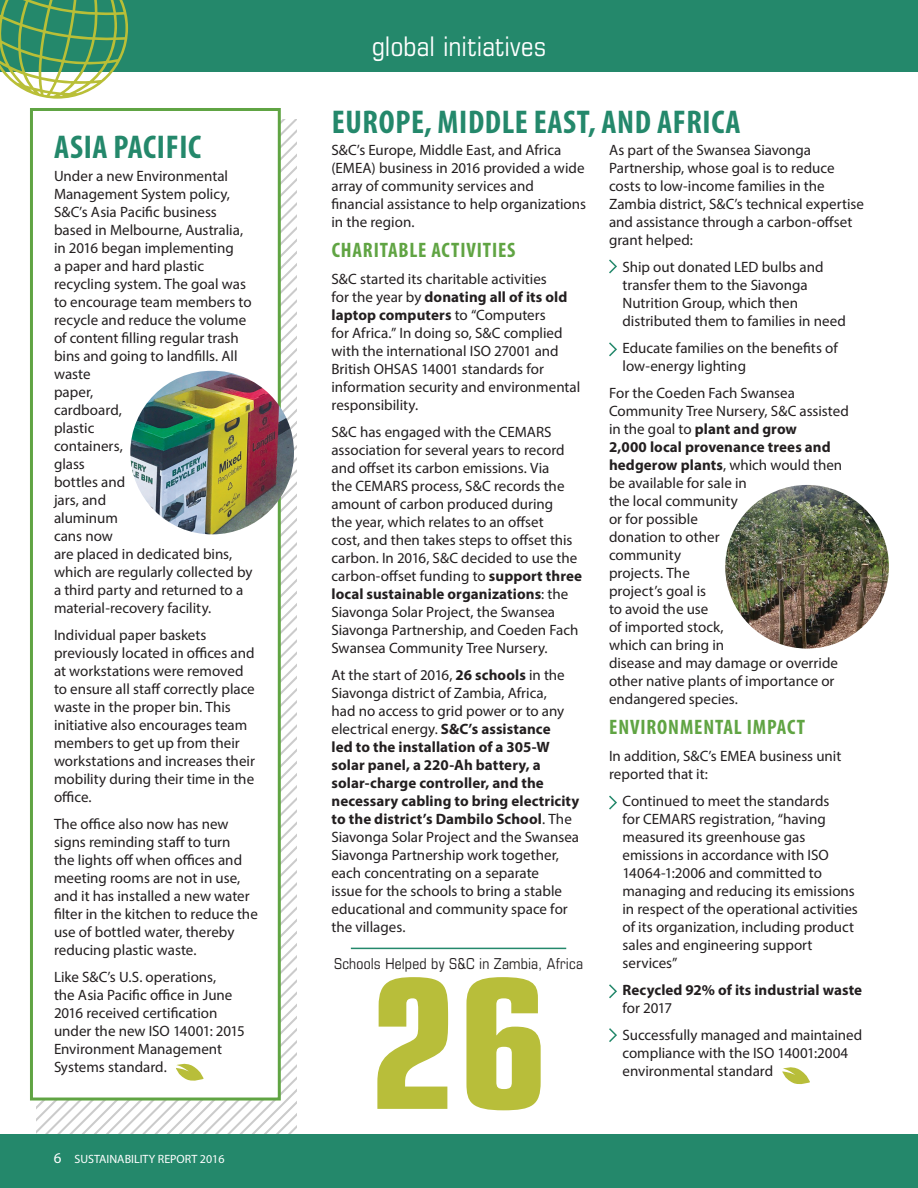
<style>
.page{position:relative;width:918px;height:1188px;background:#fff}
.page>*{position:absolute;margin:0;border:0;box-sizing:border-box;transform-origin:0 0}
.t1{font:700 condensed 180px "Eurostile LT Std";color:#b8be3a}
.t2{font:700 condensed 33px "Myriad Pro";letter-spacing:.02em;color:#24886b}
.t3{font:condensed 27px "Eurostile LT Std";letter-spacing:.01em;color:#fff}
.t4{font:700 condensed 21px "Myriad Pro";letter-spacing:.04em;color:#60a443}
.t5{font:15px/18px "Myriad Pro";color:#231f20}
.t6{font:condensed 15px "Eurostile LT Std";letter-spacing:.015em;color:#231f20}
.t7{font:700 15px "Myriad Pro";letter-spacing:.005em;color:#231f20}
.t8{font:12px "Myriad Pro";color:#fff}
.s1{font-size:15px}
.s2{font-weight:700}
</style>
<div class="page">
<div style="left:128px;top:0;width:790px;height:72px;background:#24886b"></div>
<svg style="left:281px;top:120px;width:16px;height:162px"></svg>
<svg style="left:281px;top:850px;width:16px;height:134px"></svg>
<div style="left:0;top:1134px;width:918px;height:54px;background:#24886b"></div>
<img style="left:725px;top:485px;width:164px;height:164px;border-radius:82px">
<hr style="left:351px;top:948px;width:215px;height:1px;background:#24886b">
<svg style="left:0;top:0;width:128px;height:99px"></svg>
<div style="left:30px;top:108px;width:251px;height:993px;background:#fff;border:3px solid #60a443"></div>
<svg style="left:782px;top:1067px;width:28px;height:18px"></svg>
<svg style="left:37px;top:984px;width:260px;height:160px"></svg>
<svg style="left:609px;top:259px;width:8px;height:15px"></svg>
<svg style="left:609px;top:795px;width:8px;height:15px"></svg>
<svg style="left:609px;top:342px;width:8px;height:15px"></svg>
<svg style="left:609px;top:984px;width:8px;height:15px"></svg>
<svg style="left:609px;top:1028px;width:8px;height:14px"></svg>
<img style="left:130px;top:371px;width:164px;height:163px;border-radius:82px">
<h2 class="t2" style="left:54px;top:127px;width:148px">ASIA PACIFIC</h2>
<p class="t5" style="left:54px;top:166px;width:200px">Under a new Environmental<br>Management System policy,<br>S&amp;C’s Asia Pacific business based in Melbourne, Australia, in 2016 began implementing<br>a paper and hard plastic recycling system. The goal was to encourage team members to recycle and reduce the volume of content filling regular trash bins and going to landfills. All waste<br>paper,<br>cardboard,<br>plastic<br>containers,<br>glass<br>bottles and<br>jars, and<br>aluminum<br>cans now<br>are placed in dedicated bins, which are regularly collected by a third party and returned to a material-recovery facility.</p>
<p class="t5" style="left:54px;top:625px;width:202px">Individual paper baskets previously located in offices and at workstations were removed to ensure all staff correctly place waste in the proper bin. This initiative also encourages team members to get up from their workstations and increases their mobility during their time in the office.</p>
<p class="t5" style="left:54px;top:814px;width:205px">The office also now has new signs reminding staff to turn<br>the lights off when offices and meeting rooms are not in use, and it has installed a new water filter in the kitchen to reduce the use of bottled water, thereby reducing plastic waste.</p>
<p class="t5" style="left:54px;top:967px;width:192px">Like S&amp;C’s U.S. operations,<br>the Asia Pacific office in June<br>2016 received certification under the new ISO 14001: 2015<br>Environment Management<br>Systems standard.</p>
<p class="t8" style="left:54px;top:1152px;width:172px"><span class="s1">6</span> SUSTAINABILITY REPORT 2016</p>
<h3 class="t3" style="left:372px;top:30px;width:176px">global initiatives</h3>
<h2 class="t2" style="left:332px;top:101px;width:410px">EUROPE, MIDDLE EAST, AND AFRICA</h2>
<p class="t5" style="left:332px;top:141px;width:256px">S&amp;C’s Europe, Middle East, and Africa (EMEA) business in 2016 provided a wide array of community services and financial assistance to help organizations in the region.</p>
<h3 class="t4" style="left:332px;top:237px;width:185px">CHARITABLE ACTIVITIES</h3>
<p class="t5" style="left:332px;top:270px;width:250px">S&amp;C started its charitable activities<br>for the year by <span class="s2">donating all of its old laptop computers</span> to “Computers<br>for Africa.” In doing so, S&amp;C complied with the international ISO 27001 and British OHSAS 14001 standards for information security and environmental responsibility.</p>
<p class="t5" style="left:332px;top:423px;width:252px">S&amp;C has engaged with the CEMARS association for several years to record and offset its carbon emissions. Via<br>the CEMARS process, S&amp;C records the amount of carbon produced during<br>the year, which relates to an offset<br>cost, and then takes steps to offset this carbon. In 2016, S&amp;C decided to use the carbon-offset funding to <span class="s2">support three local sustainable organizations</span>: the Siavonga Solar Project, the Swansea Siavonga Partnership, and Coeden Fach Swansea Community Tree Nursery.</p>
<p class="t5" style="left:332px;top:666px;width:249px">At the start of 2016, <span class="s2">26 schools</span> in the Siavonga district of Zambia, Africa,<br>had no access to grid power or to any electrical energy. <span class="s2">S&amp;C’s assistance<br>led to the installation of a 305-W solar panel, a 220-Ah battery, a solar-charge controller, and the necessary cabling to bring electricity to the district’s Dambilo School</span>. The Siavonga Solar Project and the Swansea Siavonga Partnership work together, each concentrating on a separate<br>issue for the schools to bring a stable educational and community space for the villages.</p>
<p class="t5" style="left:609px;top:141px;width:256px">As part of the Swansea Siavonga Partnership, whose goal is to reduce costs to low-income families in the Zambia district, S&amp;C’s technical expertise and assistance through a carbon-offset grant helped:</p>
<p class="t5" style="left:622px;top:258px;width:225px">Ship out donated LED bulbs and transfer them to the Siavonga<br>Nutrition Group, which then distributed them to families in need</p>
<p class="t5" style="left:622px;top:339px;width:217px">Educate families on the benefits of low-energy lighting</p>
<p class="t5" style="left:609px;top:384px;width:241px">For the Coeden Fach Swansea<br>Community Tree Nursery, S&amp;C assisted in the goal to <span class="s2">plant and grow<br>2,000 local provenance trees and hedgerow plants</span>, which would then be available for sale in<br>the local community<br>or for possible<br>donation to other<br>community<br>projects. The<br>project’s goal is<br>to avoid the use<br>of imported stock,<br>which can bring in<br>disease and may damage or override other native plants of importance or endangered species.</p>
<h3 class="t4" style="left:609px;top:714px;width:197px">ENVIRONMENTAL IMPACT</h3>
<p class="t5" style="left:609px;top:747px;width:234px">In addition, S&amp;C’s EMEA business unit reported that it:</p>
<p class="t5" style="left:622px;top:792px;width:237px">Continued to meet the standards<br>for CEMARS registration, “having measured its greenhouse gas emissions in accordance with ISO<br>14064-1:2006 and committed to managing and reducing its emissions in respect of the operational activities of its organization, including product sales and engineering support services”</p>
<p class="t7" style="left:622px;top:980px;width:241px">Recycled 92% of its industrial waste</p>
<p class="t5" style="left:622px;top:994px;width:241px;line-height:27px">for 2017<br>Successfully managed and maintained</p>
<p class="t5" style="left:622px;top:1044px;width:227px">compliance with the ISO 14001:2004 environmental standard</p>
<p class="t6" style="left:334px;top:955px;width:251px">Schools Helped by S&amp;C in Zambia, Africa</p>
<h1 class="t1" style="left:369px;top:935px;width:182px">26</h1>
</div>
